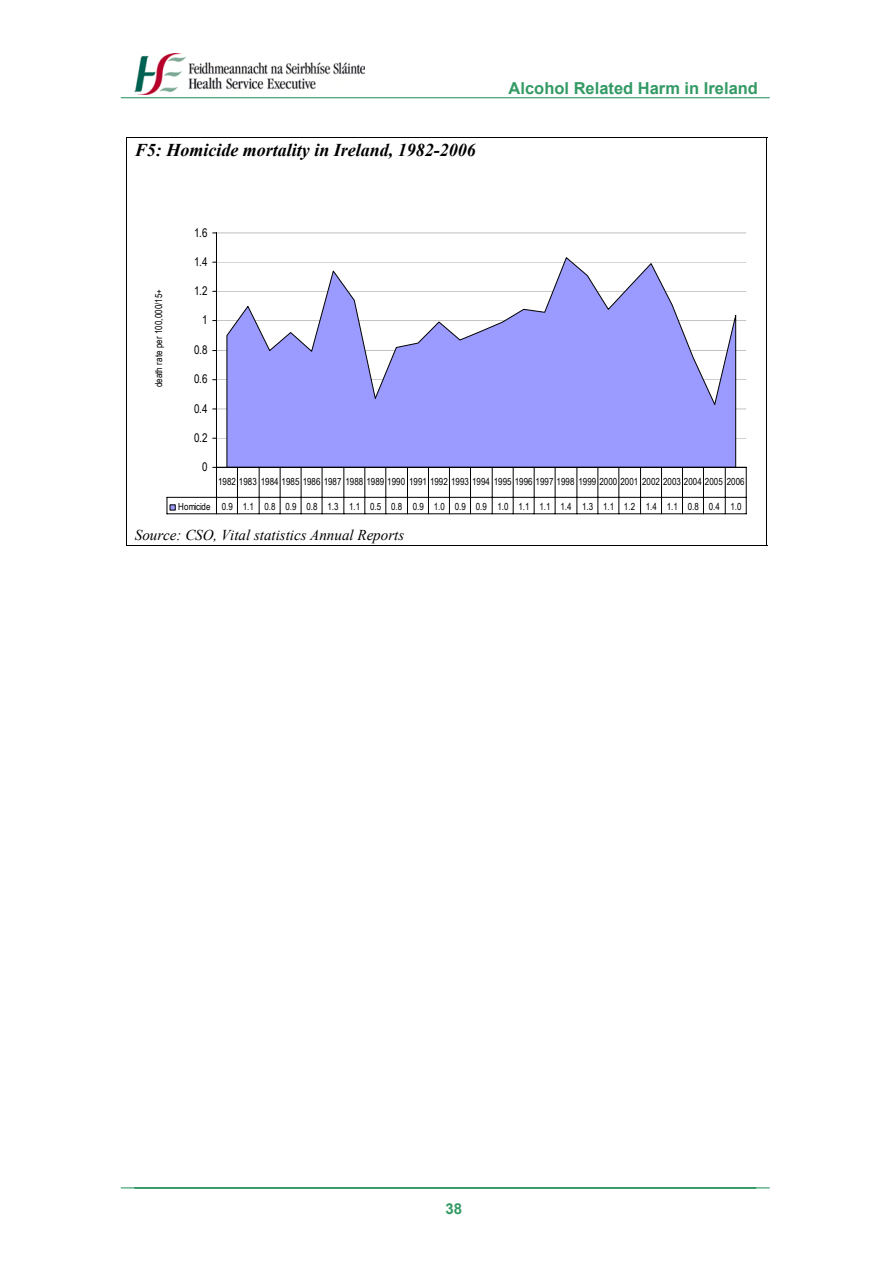
<style>
.page{position:relative;width:893px;height:1263px;background:#fff}
.page>*{position:absolute;margin:0;border:0;box-sizing:border-box;transform-origin:0 0}
.t1{font:italic 700 18px "Times New Roman";color:#000}
.t2{font:700 16.5px "Arial";color:#339a65}
.t3{font:italic 15px "Times New Roman";color:#000}
.t4{font:700 15px "Arial";color:#339a65}
.t5{font:12px "Arial Narrow";color:#000}
.t6{font:9.75px "Arial Narrow";letter-spacing:.005em;color:#000}
.t7{font:9.75px "Arial Narrow";letter-spacing:-.025em;color:#000}
</style>
<div class="page">
<img style="left:135px;top:53px;width:229px;height:41px">
<hr style="left:121px;top:97px;width:648px;height:1px;background:#396">
<hr style="left:121px;top:1187px;width:648px;height:1px;background:#396">
<hr style="left:126px;top:137px;width:641px;height:1px;background:#000">
<svg style="left:126px;top:138px;width:1px;height:22px"></svg>
<svg style="left:766px;top:138px;width:1px;height:22px"></svg>
<hr style="left:216px;top:438px;width:530px;height:1px;background:#c0c0c0">
<hr style="left:216px;top:409px;width:530px;height:1px;background:#c0c0c0">
<hr style="left:216px;top:380px;width:530px;height:1px;background:#c0c0c0">
<hr style="left:216px;top:351px;width:530px;height:1px;background:#c0c0c0">
<hr style="left:216px;top:321px;width:530px;height:1px;background:#c0c0c0">
<hr style="left:216px;top:291px;width:530px;height:1px;background:#c0c0c0">
<hr style="left:216px;top:262px;width:530px;height:1px;background:#c0c0c0">
<hr style="left:216px;top:233px;width:530px;height:1px;background:#c0c0c0">
<svg style="left:226px;top:257px;width:510px;height:210px"></svg>
<hr style="left:216px;top:233px;width:1px;height:234px;background:#000">
<hr style="left:167px;top:497px;width:579px;height:1px;background:#000">
<hr style="left:167px;top:514px;width:579px;height:1px;background:#000">
<hr style="left:216px;top:467px;width:530px;height:1px;background:#000">
<hr style="left:216px;top:467px;width:1px;height:47px;background:#000">
<hr style="left:237px;top:467px;width:1px;height:47px;background:#000">
<hr style="left:259px;top:467px;width:1px;height:47px;background:#000">
<hr style="left:280px;top:467px;width:1px;height:47px;background:#000">
<hr style="left:301px;top:467px;width:1px;height:47px;background:#000">
<hr style="left:322px;top:467px;width:1px;height:47px;background:#000">
<hr style="left:344px;top:467px;width:1px;height:47px;background:#000">
<hr style="left:365px;top:467px;width:1px;height:47px;background:#000">
<hr style="left:385px;top:467px;width:1px;height:47px;background:#000">
<hr style="left:407px;top:467px;width:1px;height:47px;background:#000">
<hr style="left:428px;top:467px;width:1px;height:47px;background:#000">
<hr style="left:449px;top:467px;width:1px;height:47px;background:#000">
<hr style="left:470px;top:467px;width:1px;height:47px;background:#000">
<hr style="left:492px;top:467px;width:1px;height:47px;background:#000">
<hr style="left:513px;top:467px;width:1px;height:47px;background:#000">
<hr style="left:534px;top:467px;width:1px;height:47px;background:#000">
<hr style="left:555px;top:467px;width:1px;height:47px;background:#000">
<hr style="left:577px;top:467px;width:1px;height:47px;background:#000">
<hr style="left:598px;top:467px;width:1px;height:47px;background:#000">
<hr style="left:618px;top:467px;width:1px;height:47px;background:#000">
<hr style="left:640px;top:467px;width:1px;height:47px;background:#000">
<hr style="left:661px;top:467px;width:1px;height:47px;background:#000">
<hr style="left:682px;top:467px;width:1px;height:47px;background:#000">
<hr style="left:703px;top:467px;width:1px;height:47px;background:#000">
<hr style="left:725px;top:467px;width:1px;height:47px;background:#000">
<hr style="left:746px;top:467px;width:1px;height:47px;background:#000">
<svg style="left:167px;top:497px;width:9px;height:17px"></svg>
<hr style="left:126px;top:160px;width:1px;height:366px;background:#000">
<hr style="left:766px;top:160px;width:1px;height:366px;background:#000">
<hr style="left:126px;top:545px;width:641px;height:1px;background:#000">
<svg style="left:126px;top:526px;width:1px;height:19px"></svg>
<svg style="left:766px;top:526px;width:1px;height:19px"></svg>
<p class="t1" style="left:135px;top:140px;width:343px">F5: Homicide mortality in Ireland, 1982-2006</p>
<p class="t5" style="left:194px;top:225px;width:15px">1.6</p>
<p class="t6" style="left:153px;top:387px;width:100px;rotate:-90deg">death rate per 100,000/15+</p>
<p class="t5" style="left:194px;top:255px;width:15px">1.4</p>
<p class="t5" style="left:194px;top:284px;width:15px">1.2</p>
<p class="t5" style="left:202px;top:313px;width:7px">1</p>
<p class="t5" style="left:194px;top:343px;width:15px">0.8</p>
<p class="t5" style="left:194px;top:372px;width:15px">0.6</p>
<p class="t5" style="left:194px;top:401px;width:15px">0.4</p>
<p class="t5" style="left:194px;top:431px;width:15px">0.2</p>
<p class="t5" style="left:202px;top:460px;width:7px">0</p>
<p class="t2" style="left:508px;top:79px;width:251px">Alcohol Related Harm in Ireland</p>
<p class="t6" style="left:218px;top:476px;width:528px">1982 1983 1984 1985 1986 1987 1988 1989 1990 1991 1992 1993 1994 1995 1996 1997 1998 1999 2000 2001 2002 2003 2004 2005 2006</p>
<p class="t7" style="left:178px;top:500px;width:565px">Homicide 0.9 1.1 0.8 0.9 0.8 1.3 1.1 0.5 0.8 0.9 1.0 0.9 0.9 1.0 1.1 1.1 1.4 1.3 1.1 1.2 1.4 1.1 0.8 0.4 1.0</p>
<p class="t3" style="left:135px;top:526px;width:271px">Source: CSO, Vital statistics Annual Reports</p>
<p class="t4" style="left:445px;top:1201px;width:18px">38</p>
</div>
